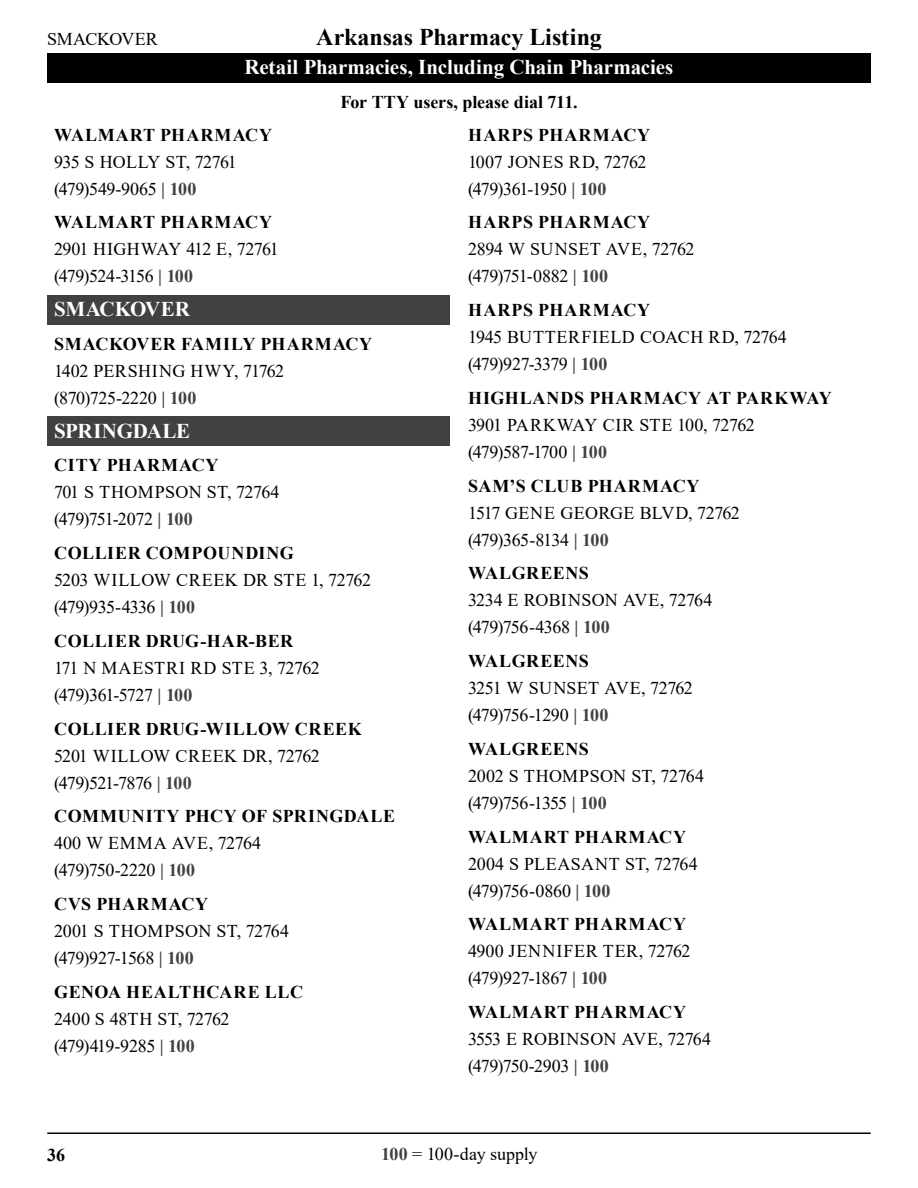
<style>
.page{position:relative;width:918px;height:1188px;background:#fff}
.page>*{position:absolute;margin:0;border:0;box-sizing:border-box;transform-origin:0 0}
.t1{font:700 24px "Times New Roman";letter-spacing:-.005em;color:#000}
.Heading_3_-_Cities{font:700 21px "Times New Roman";letter-spacing:-.005em;color:#fff}
.Phone___Features{font:18px "Times New Roman";letter-spacing:-.03em;color:#000}
.Address__Zip{font:18px "Times New Roman";letter-spacing:.005em;color:#000}
.Heading_4_-_Pharmacy_names{font:700 18px "Times New Roman";letter-spacing:.035em;color:#000}
.Heading_4_-_Pharmacy_names-2{font:700 18px "Times New Roman";letter-spacing:.06em;color:#000}
.Address__Zip-2{font:18px "Times New Roman";letter-spacing:-.025em;color:#000}
.Address__Zip-3{font:18px "Times New Roman";letter-spacing:.025em;color:#000}
.Heading_4_-_Pharmacy_names-3{font:700 18px "Times New Roman";letter-spacing:-.005em;color:#000}
.Address__Zip-4{font:18px "Times New Roman";letter-spacing:.03em;color:#000}
.Address__Zip-5{font:18px "Times New Roman";letter-spacing:-.02em;color:#000}
.Address__Zip-6{font:18px "Times New Roman";letter-spacing:-.015em;color:#000}
.s1{font-weight:700;color:#414042}
</style>
<div class="page">
<div style="left:47px;top:53px;width:824px;height:29px;background:#000"></div>
<hr style="left:47px;top:1132px;width:824px;height:2px;background:#000">
<div style="left:47px;top:295px;width:403px;height:29px;background:#414042"></div>
<div style="left:47px;top:417px;width:403px;height:29px;background:#414042"></div>
<p class="Address__Zip-6" style="left:47px;top:26px;width:112px">SMACKOVER</p>
<h1 class="t1" style="left:316px;top:20px;width:287px">Arkansas Pharmacy Listing</h1>
<p class="Heading_3_-_Cities" style="left:245px;top:52px;width:430px">Retail Pharmacies, Including Chain Pharmacies</p>
<p class="Heading_4_-_Pharmacy_names-3" style="left:340px;top:89px;width:239px">For TTY users, please dial 711.</p>
<h4 class="Heading_4_-_Pharmacy_names-2" style="left:54px;top:122px;width:219px">WALMART PHARMACY</h4>
<p class="Address__Zip-2" style="left:54px;top:149px;width:184px">935 S HOLLY ST, 72761</p>
<p class="Phone___Features" style="left:54px;top:176px;width:144px">(479)549-9065 <span class="s1">| 100</span></p>
<h4 class="Heading_4_-_Pharmacy_names-2" style="left:54px;top:209px;width:219px">WALMART PHARMACY</h4>
<p class="Address__Zip-2" style="left:54px;top:237px;width:226px">2901 HIGHWAY 412 E, 72761</p>
<p class="Phone___Features" style="left:54px;top:264px;width:141px">(479)524-3156 <span class="s1">| 100</span></p>
<h3 class="Heading_3_-_Cities" style="left:54px;top:294px;width:137px">SMACKOVER</h3>
<h4 class="Heading_4_-_Pharmacy_names" style="left:54px;top:331px;width:320px">SMACKOVER FAMILY PHARMACY</h4>
<p class="Address__Zip" style="left:54px;top:358px;width:232px">1402 PERSHING HWY, 71762</p>
<p class="Phone___Features" style="left:54px;top:385px;width:144px">(870)725-2220 <span class="s1">| 100</span></p>
<h3 class="Heading_3_-_Cities" style="left:54px;top:416px;width:138px">SPRINGDALE</h3>
<h4 class="Heading_4_-_Pharmacy_names" style="left:54px;top:452px;width:166px">CITY PHARMACY</h4>
<p class="Address__Zip" style="left:54px;top:480px;width:227px">701 S THOMPSON ST, 72764</p>
<p class="Phone___Features" style="left:54px;top:507px;width:140px">(479)751-2072 <span class="s1">| 100</span></p>
<h4 class="Heading_4_-_Pharmacy_names" style="left:54px;top:540px;width:241px">COLLIER COMPOUNDING</h4>
<p class="Address__Zip" style="left:54px;top:567px;width:319px">5203 WILLOW CREEK DR STE 1, 72762</p>
<p class="Phone___Features" style="left:54px;top:594px;width:143px">(479)935-4336 <span class="s1">| 100</span></p>
<h4 class="Heading_4_-_Pharmacy_names" style="left:54px;top:628px;width:240px">COLLIER DRUG-HAR-BER</h4>
<p class="Address__Zip" style="left:54px;top:655px;width:267px">171 N MAESTRI RD STE 3, 72762</p>
<p class="Phone___Features" style="left:54px;top:682px;width:140px">(479)361-5727 <span class="s1">| 100</span></p>
<h4 class="Heading_4_-_Pharmacy_names" style="left:54px;top:716px;width:309px">COLLIER DRUG-WILLOW CREEK</h4>
<p class="Address__Zip" style="left:54px;top:743px;width:267px">5201 WILLOW CREEK DR, 72762</p>
<p class="Phone___Features" style="left:54px;top:770px;width:139px">(479)521-7876 <span class="s1">| 100</span></p>
<h4 class="Heading_4_-_Pharmacy_names" style="left:54px;top:803px;width:342px">COMMUNITY PHCY OF SPRINGDALE</h4>
<p class="Address__Zip" style="left:54px;top:831px;width:209px">400 W EMMA AVE, 72764</p>
<p class="Phone___Features" style="left:54px;top:858px;width:143px">(479)750-2220 <span class="s1">| 100</span></p>
<h4 class="Heading_4_-_Pharmacy_names" style="left:54px;top:891px;width:155px">CVS PHARMACY</h4>
<p class="Address__Zip" style="left:54px;top:918px;width:237px">2001 S THOMPSON ST, 72764</p>
<p class="Phone___Features" style="left:54px;top:945px;width:141px">(479)927-1568 <span class="s1">| 100</span></p>
<h4 class="Heading_4_-_Pharmacy_names" style="left:54px;top:979px;width:250px">GENOA HEALTHCARE LLC</h4>
<p class="Address__Zip" style="left:54px;top:1006px;width:177px">2400 S 48TH ST, 72762</p>
<p class="Phone___Features" style="left:54px;top:1033px;width:142px">(479)419-9285 <span class="s1">| 100</span></p>
<h4 class="Heading_4_-_Pharmacy_names-2" style="left:468px;top:122px;width:183px">HARPS PHARMACY</h4>
<p class="Address__Zip" style="left:468px;top:149px;width:180px">1007 JONES RD, 72762</p>
<p class="Phone___Features" style="left:468px;top:176px;width:140px">(479)361-1950 <span class="s1">| 100</span></p>
<h4 class="Heading_4_-_Pharmacy_names-2" style="left:468px;top:209px;width:183px">HARPS PHARMACY</h4>
<p class="Address__Zip" style="left:468px;top:237px;width:228px">2894 W SUNSET AVE, 72762</p>
<p class="Phone___Features" style="left:468px;top:264px;width:142px">(479)751-0882 <span class="s1">| 100</span></p>
<h4 class="Heading_4_-_Pharmacy_names-2" style="left:468px;top:297px;width:183px">HARPS PHARMACY</h4>
<p class="Address__Zip-3" style="left:468px;top:324px;width:320px">1945 BUTTERFIELD COACH RD, 72764</p>
<p class="Phone___Features" style="left:468px;top:351px;width:141px">(479)927-3379 <span class="s1">| 100</span></p>
<h4 class="Heading_4_-_Pharmacy_names" style="left:468px;top:385px;width:365px">HIGHLANDS PHARMACY AT PARKWAY</h4>
<p class="Address__Zip-2" style="left:468px;top:412px;width:288px">3901 PARKWAY CIR STE 100, 72762</p>
<p class="Phone___Features" style="left:468px;top:439px;width:141px">(479)587-1700 <span class="s1">| 100</span></p>
<h4 class="Heading_4_-_Pharmacy_names" style="left:468px;top:473px;width:233px">SAM’S CLUB PHARMACY</h4>
<p class="Address__Zip" style="left:468px;top:500px;width:273px">1517 GENE GEORGE BLVD, 72762</p>
<p class="Phone___Features" style="left:468px;top:527px;width:142px">(479)365-8134 <span class="s1">| 100</span></p>
<h4 class="Heading_4_-_Pharmacy_names" style="left:468px;top:560px;width:122px">WALGREENS</h4>
<p class="Address__Zip" style="left:468px;top:588px;width:246px">3234 E ROBINSON AVE, 72764</p>
<p class="Phone___Features" style="left:468px;top:615px;width:143px">(479)756-4368 <span class="s1">| 100</span></p>
<h4 class="Heading_4_-_Pharmacy_names" style="left:468px;top:648px;width:122px">WALGREENS</h4>
<p class="Address__Zip-5" style="left:468px;top:675px;width:226px">3251 W SUNSET AVE, 72762</p>
<p class="Phone___Features" style="left:468px;top:702px;width:142px">(479)756-1290 <span class="s1">| 100</span></p>
<h4 class="Heading_4_-_Pharmacy_names" style="left:468px;top:736px;width:122px">WALGREENS</h4>
<p class="Address__Zip" style="left:468px;top:763px;width:238px">2002 S THOMPSON ST, 72764</p>
<p class="Phone___Features" style="left:468px;top:790px;width:140px">(479)756-1355 <span class="s1">| 100</span></p>
<h4 class="Heading_4_-_Pharmacy_names-2" style="left:468px;top:824px;width:219px">WALMART PHARMACY</h4>
<p class="Address__Zip" style="left:468px;top:851px;width:231px">2004 S PLEASANT ST, 72764</p>
<p class="Phone___Features" style="left:468px;top:878px;width:144px">(479)756-0860 <span class="s1">| 100</span></p>
<h4 class="Heading_4_-_Pharmacy_names-2" style="left:468px;top:911px;width:219px">WALMART PHARMACY</h4>
<p class="Address__Zip-4" style="left:468px;top:939px;width:224px">4900 JENNIFER TER, 72762</p>
<p class="Phone___Features" style="left:468px;top:966px;width:141px">(479)927-1867 <span class="s1">| 100</span></p>
<h4 class="Heading_4_-_Pharmacy_names-2" style="left:468px;top:999px;width:219px">WALMART PHARMACY</h4>
<p class="Address__Zip" style="left:468px;top:1026px;width:245px">3553 E ROBINSON AVE, 72764</p>
<p class="Phone___Features" style="left:468px;top:1053px;width:142px">(479)750-2903 <span class="s1">| 100</span></p>
<p class="Heading_4_-_Pharmacy_names" style="left:47px;top:1142px;width:19px">36</p>
<p class="Address__Zip" style="left:381px;top:1141px;width:158px"><span class="s1">100</span> = 100-day supply</p>
</div>
